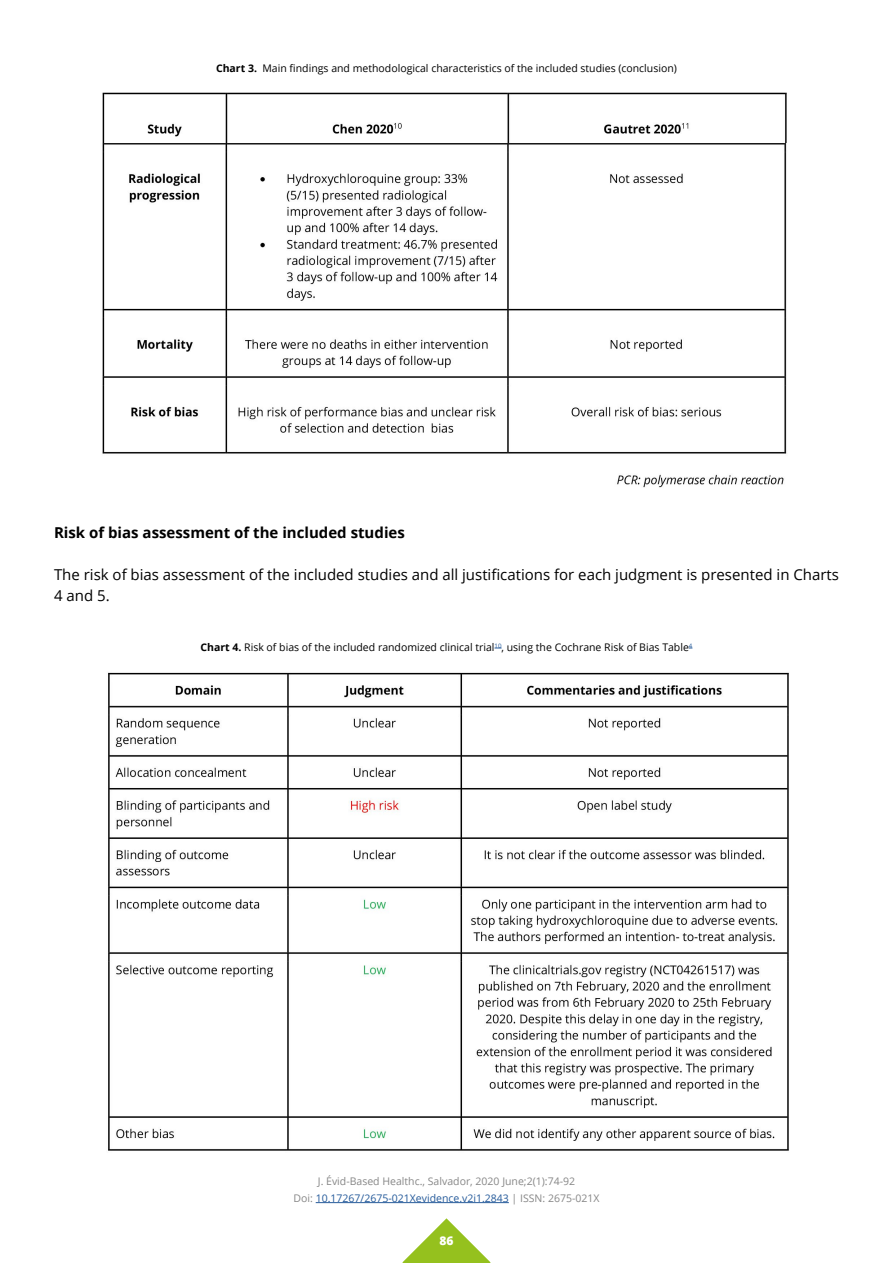
<style>
.page{position:relative;width:893px;height:1263px;background:#fff}
.page>*{position:absolute;margin:0;border:0;box-sizing:border-box;transform-origin:0 0}
.t1{font:15px/21px "Open Sans";color:#000}
.t2{font:700 15px "Open Sans";color:#000}
.t3{font:800 12px "Open Sans";color:#fff}
.t4{font:10.5px "Open Sans";color:#000}
.t5{font:10.5px/16.5px "Open Sans";color:#878787;text-align:center}
.s1{font-weight:700}
.s2{color:#265b9b}
</style>
<div class="page">
<svg style="left:402px;top:1218px;width:89px;height:45px"></svg>
<hr style="left:316px;top:1202px;width:193px;height:1px;background:#265b9b">
<img style="left:102px;top:92px;width:685px;height:52px">
<img style="left:102px;top:144px;width:685px;height:344px">
<img style="left:108px;top:672px;width:681px;height:479px">
<p class="t4" style="left:216px;top:61px;width:462px"><span class="s1">Chart 3.</span> Main findings and methodological characteristics of the included studies (conclusion)</p>
<h1 class="t2" style="left:54px;top:522px;width:352px">Risk of bias assessment of the included studies</h1>
<h1 class="t1" style="left:54px;top:563px;width:786px">The risk of bias assessment of the included studies and all justifications for each judgment is presented in Charts<br>4 and 5.</h1>
<p class="t4" style="left:201px;top:640px;width:493px"><span class="s1">Chart 4.</span> Risk of bias of the included randomized clinical trial<sup>10</sup>, using the Cochrane Risk of Bias Table<sup>4</sup></p>
<p class="t5" style="left:294px;top:1173px;width:307px">J. Évid-Based Healthc., Salvador, 2020 June;2(1):74-92<br>Doi: <span class="s2">10.17267/2675-021Xevidence.v2i1.2843</span> | ISSN: 2675-021X</p>
<p class="t3" style="left:439px;top:1232px;width:16px">86</p>
</div>
